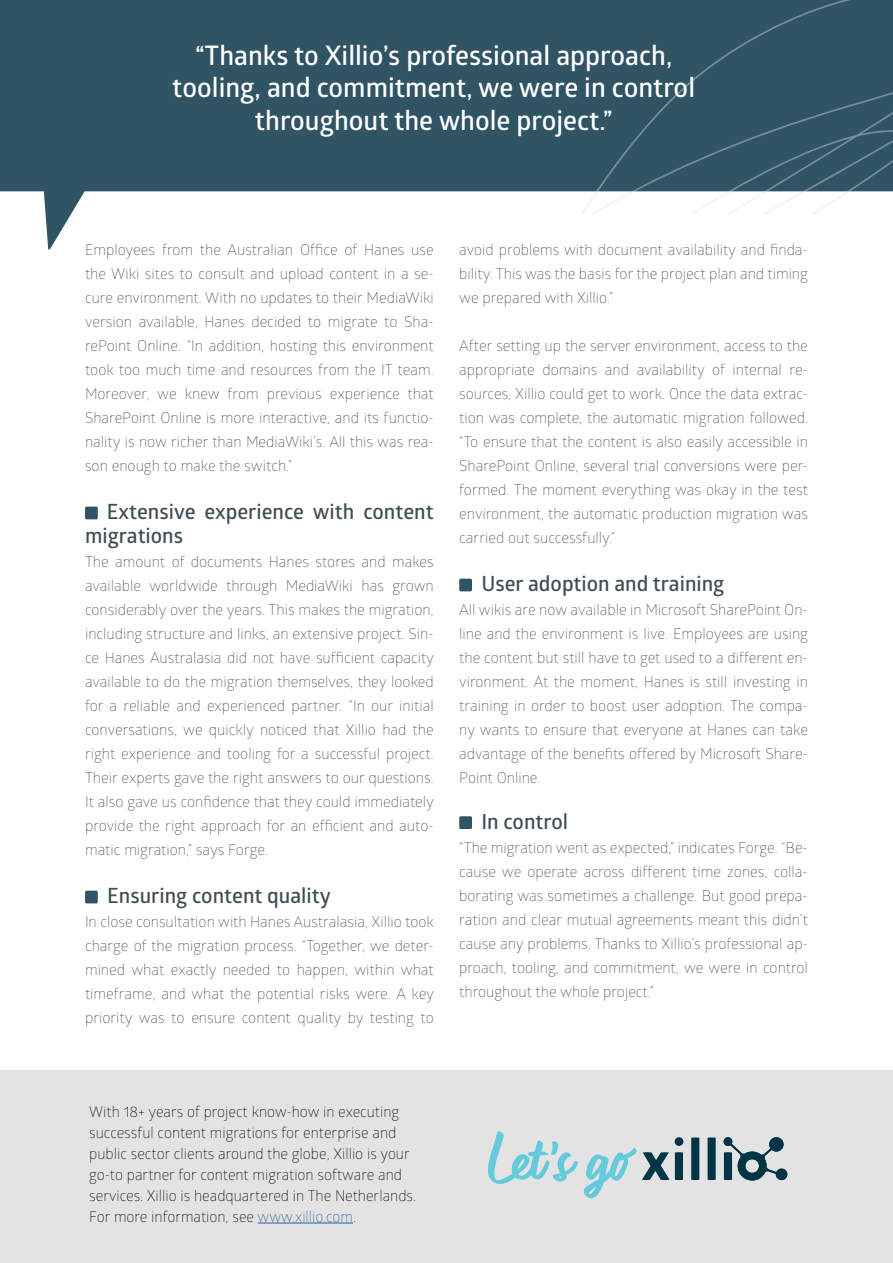
<style>
.page{position:relative;width:893px;height:1263px;background:#fff}
.page>*{position:absolute;margin:0;border:0;box-sizing:border-box;transform-origin:0 0}
.t1{font:600 27px/32.4px "Glober";color:#fff;text-align:center}
.t2{font:600 21px/24px "Glober";color:#3f4e55}
.t3{font:300 15px/24px "Glober";color:#3f4e55;text-align:justify}
.t4{font:300 15px/21px "Glober";color:#000}
.s1{color:#275b9b}
</style>
<div class="page">
<div style="left:0;top:1070px;width:893px;height:193px;background:#e3e3e3"></div>
<svg style="left:0;top:0;width:816px;height:250px"></svg>
<div style="left:85px;top:507px;width:13px;height:12px;background:#315464"></div>
<div style="left:85px;top:891px;width:13px;height:12px;background:#315464"></div>
<div style="left:459px;top:579px;width:13px;height:12px;background:#315464"></div>
<div style="left:459px;top:816px;width:13px;height:13px;background:#315464"></div>
<svg style="left:164px;top:0;width:729px;height:213px;background:#466674"></svg>
<hr style="left:258px;top:1222px;width:95px;height:1px;background:#275b9b">
<svg style="left:488px;top:1131px;width:90px;height:53px"></svg>
<svg style="left:584px;top:1148px;width:52px;height:50px"></svg>
<svg style="left:642px;top:1152px;width:27px;height:28px"></svg>
<svg style="left:675px;top:1152px;width:8px;height:28px"></svg>
<div style="left:675px;top:1137px;width:8px;height:9px;background:#003546;border-radius:50%"></div>
<svg style="left:691px;top:1137px;width:8px;height:43px"></svg>
<svg style="left:708px;top:1137px;width:8px;height:43px"></svg>
<svg style="left:724px;top:1137px;width:64px;height:44px"></svg>
<h1 class="t1" style="left:172px;top:38px;width:524px">“Thanks to Xillio’s professional approach, tooling, and commitment, we were in control throughout the whole project.”</h1>
<p class="t3" style="left:85px;top:237px;width:350px">Employees from the Australian Office of Hanes use the Wiki sites to consult and upload content in a se&shy;cure environment. With no updates to their MediaWiki version available, Hanes decided to migrate to Sha&shy;rePoint Online. “In addition, hosting this environment took too much time and resources from the IT team.<br>Moreover, we knew from previous experience that SharePoint Online is more interactive, and its functio&shy;nality is now richer than MediaWiki’s. All this was rea&shy;son enough to make the switch.”</p>
<h2 class="t2" style="left:85px;top:499px;width:350px;text-indent:22px">Extensive experience with content migrations</h2>
<p class="t3" style="left:85px;top:549px;width:351px">The amount of documents Hanes stores and makes available worldwide through MediaWiki has grown considerably over the years. This makes the migration, including structure and links, an extensive project. Sin&shy;ce Hanes Australasia did not have sufficient capacity available to do the migration themselves, they looked for a reliable and experienced partner. “In our initial conversations, we quickly noticed that Xillio had the right experience and tooling for a successful project.<br>Their experts gave the right answers to our questions.<br>It also gave us confidence that they could immediately provide the right approach for an efficient and auto&shy;matic migration,” says Forge.</p>
<h2 class="t2" style="left:107px;top:883px;width:225px">Ensuring content quality</h2>
<p class="t3" style="left:85px;top:909px;width:350px">In close consultation with Hanes Australasia, Xillio took charge of the migration process. “Together, we deter&shy;mined what exactly needed to happen, within what timeframe, and what the potential risks were. A key priority was to ensure content quality by testing to</p>
<p class="t3" style="left:459px;top:237px;width:350px">avoid problems with document availability and finda&shy;bility. This was the basis for the project plan and timing we prepared with Xillio.”</p>
<p class="t3" style="left:459px;top:333px;width:350px">After setting up the server environment, access to the appropriate domains and availability of internal re&shy;sources, Xillio could get to work. Once the data extrac&shy;tion was complete, the automatic migration followed. “To ensure that the content is also easily accessible in SharePoint Online, several trial conversions were per&shy;formed. The moment everything was okay in the test environment, the automatic production migration was carried out successfully.”</p>
<h2 class="t2" style="left:481px;top:571px;width:244px">User adoption and training</h2>
<p class="t3" style="left:459px;top:597px;width:350px">All wikis are now available in Microsoft SharePoint On&shy;line and the environment is live. Employees are using the content but still have to get used to a different en&shy;vironment. At the moment, Hanes is still investing in training in order to boost user adoption. The compa&shy;ny wants to ensure that everyone at Hanes can take advantage of the benefits offered by Microsoft Share-Point Online.</p>
<h2 class="t2" style="left:481px;top:809px;width:88px">In control</h2>
<p class="t3" style="left:459px;top:835px;width:350px">“The migration went as expected,” indicates Forge. “Be&shy;cause we operate across different time zones, colla&shy;borating was sometimes a challenge. But good prepa&shy;ration and clear mutual agreements meant this didn’t cause any problems. Thanks to Xillio’s professional ap&shy;proach, tooling, and commitment, we were in control throughout the whole project.”</p>
<p class="t4" style="left:89px;top:1100px;width:328px">With 18+ years of project know-how in executing successful content migrations for enterprise and public sector clients around the globe, Xillio is your go-to partner for content migration software and services. Xillio is headquartered in The Netherlands.<br>For more information, see <span class="s1">www.xillio.com</span>.</p>
</div>
